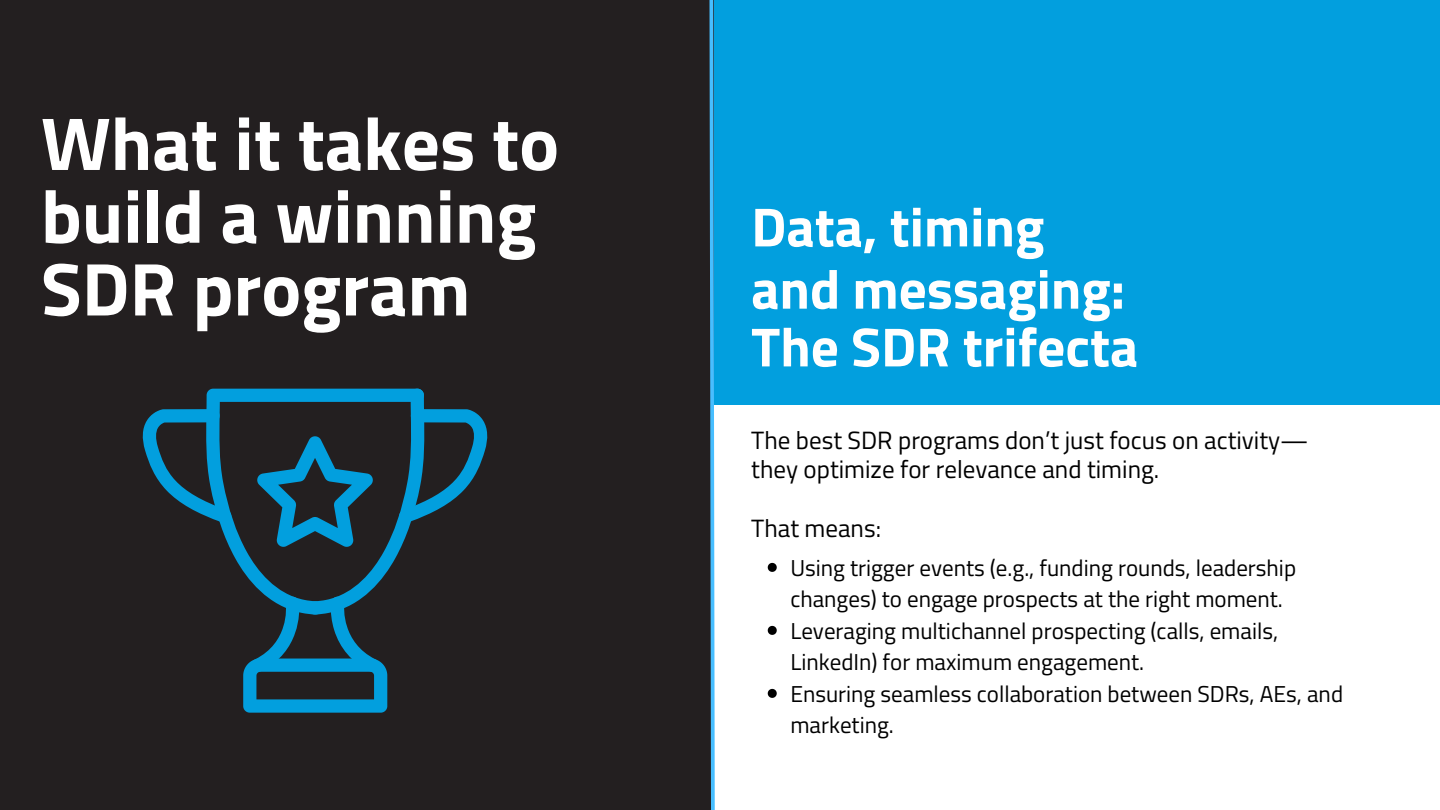
<style>
.page{position:relative;width:1440px;height:810px;background:#231f20}
.page>*{position:absolute;margin:0;border:0;box-sizing:border-box;transform-origin:0 0}
.t1{font:700 75px/72.8px "Titillium Web";color:#fff}
.t2{font:700 55.2px/60px "Titillium Web";color:#fff}
.t3{font:25px/29.2px "Titillium Web";color:#000}
.t4{font:23px/31.5px "Titillium Web";color:#000}
</style>
<div class="page">
<div style="left:714px;top:0;width:726px;height:423px;background:#029fde"></div>
<div style="left:714px;top:405px;width:363px;height:405px;background:#fff"></div>
<div style="left:1077px;top:405px;width:363px;height:405px;background:#fff"></div>
<svg style="left:709px;top:0;width:6px;height:810px"></svg>
<svg style="left:206px;top:389px;width:37px;height:182px"></svg>
<svg style="left:142px;top:409px;width:89px;height:114px"></svg>
<svg style="left:243px;top:389px;width:245px;height:324px"></svg>
<svg style="left:768px;top:563px;width:9px;height:9px"></svg>
<svg style="left:768px;top:626px;width:9px;height:9px"></svg>
<svg style="left:768px;top:689px;width:9px;height:9px"></svg>
<h1 class="t1" style="left:41px;top:106px;width:520px">What it takes to build a winning<br>SDR program</h1>
<p class="t2" style="left:751px;top:196px;width:389px">Data, timing and messaging:<br>The SDR trifecta</p>
<p class="t3" style="left:751px;top:425px;width:559px">The best SDR programs don’t just focus on activity— they optimize for relevance and timing.</p>
<p class="t3" style="left:751px;top:513px;width:131px">That means:</p>
<p class="t4" style="left:790px;top:551px;width:507px">Using trigger events (e.g., funding rounds, leadership changes) to engage prospects at the right moment.</p>
<h2 class="t4" style="left:790px;top:614px;width:489px">Leveraging multichannel prospecting (calls, emails,<br>LinkedIn) for maximum engagement.</h2>
<p class="t4" style="left:790px;top:677px;width:554px">Ensuring seamless collaboration between SDRs, AEs, and marketing.</p>
</div>
